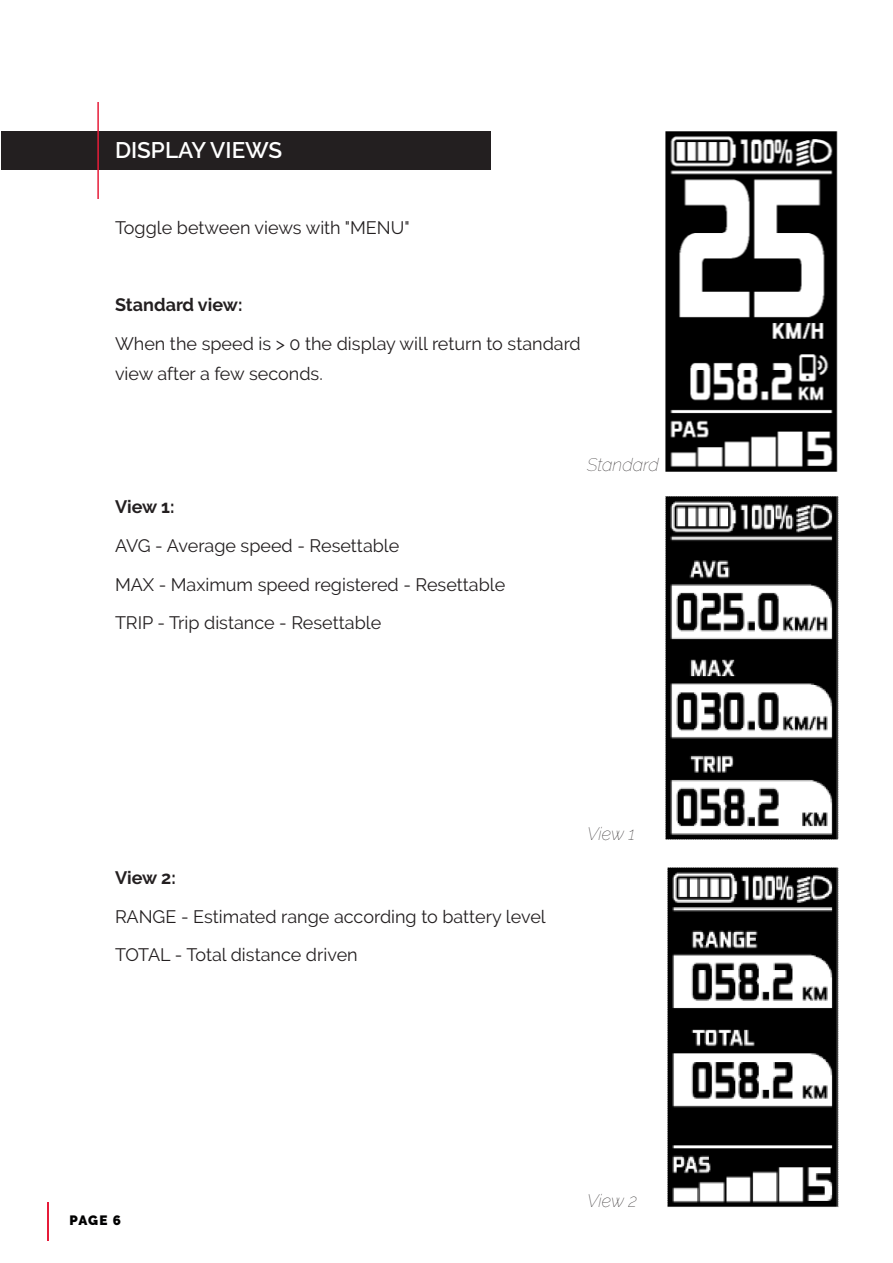
<style>
.page{position:relative;width:893px;height:1263px;background:#fff}
.page>*{position:absolute;margin:0;border:0;box-sizing:border-box;transform-origin:0 0}
.Overskrift_-_TOC_MAN{font:600 22.5px "Raleway";color:#fff}
.OLD_Brødtekst{font:18px/30px "Raleway";color:#231f20}
.OLD_Brødtekst-2{font:700 18px "Raleway";color:#231f20}
.Brødtekst{font:italic 100 18px "Raleway";color:#231f20}
.t1{font:900 13.5px "Raleway";color:#000001}
</style>
<div class="page">
<div style="left:1px;top:131px;width:489px;height:39px;background:#231f20"></div>
<hr style="left:97px;top:102px;width:2px;height:97px;background:#e61c39">
<img style="left:665px;top:131px;width:172px;height:340px">
<img style="left:665px;top:497px;width:174px;height:343px">
<img style="left:667px;top:867px;width:172px;height:340px">
<hr style="left:892px;top:131px;width:1px;height:39px;background:#231f20">
<hr style="left:47px;top:1202px;width:2px;height:39px;background:#e61b39">
<p class="Overskrift_-_TOC_MAN" style="left:115px;top:137px;width:169px">DISPLAY VIEWS</p>
<p class="OLD_Brødtekst" style="left:115px;top:213px;width:296px">Toggle between views with "MENU"</p>
<p class="OLD_Brødtekst-2" style="left:115px;top:295px;width:129px">Standard view:</p>
<p class="OLD_Brødtekst" style="left:115px;top:329px;width:467px">When the speed is &gt; 0 the display will return to standard view after a few seconds.</p>
<p class="OLD_Brødtekst-2" style="left:115px;top:497px;width:61px">View 1:</p>
<p class="OLD_Brødtekst" style="left:115px;top:531px;width:286px">AVG - Average speed - Resettable</p>
<p class="OLD_Brødtekst" style="left:115px;top:569px;width:392px">MAX - Maximum speed registered - Resettable</p>
<p class="OLD_Brødtekst" style="left:115px;top:608px;width:268px">TRIP - Trip distance - Resettable</p>
<p class="Brødtekst" style="left:587px;top:454px;width:73px">Standard</p>
<p class="OLD_Brødtekst-2" style="left:115px;top:868px;width:62px">View 2:</p>
<p class="OLD_Brødtekst" style="left:115px;top:901px;width:432px">RANGE - Estimated range according to battery level</p>
<p class="OLD_Brødtekst" style="left:115px;top:940px;width:244px">TOTAL - Total distance driven</p>
<p class="Brødtekst" style="left:587px;top:823px;width:49px">View 1</p>
<p class="t1" style="left:69px;top:1212px;width:53px">PAGE 6</p>
<p class="Brødtekst" style="left:587px;top:1190px;width:51px">View 2</p>
</div>
